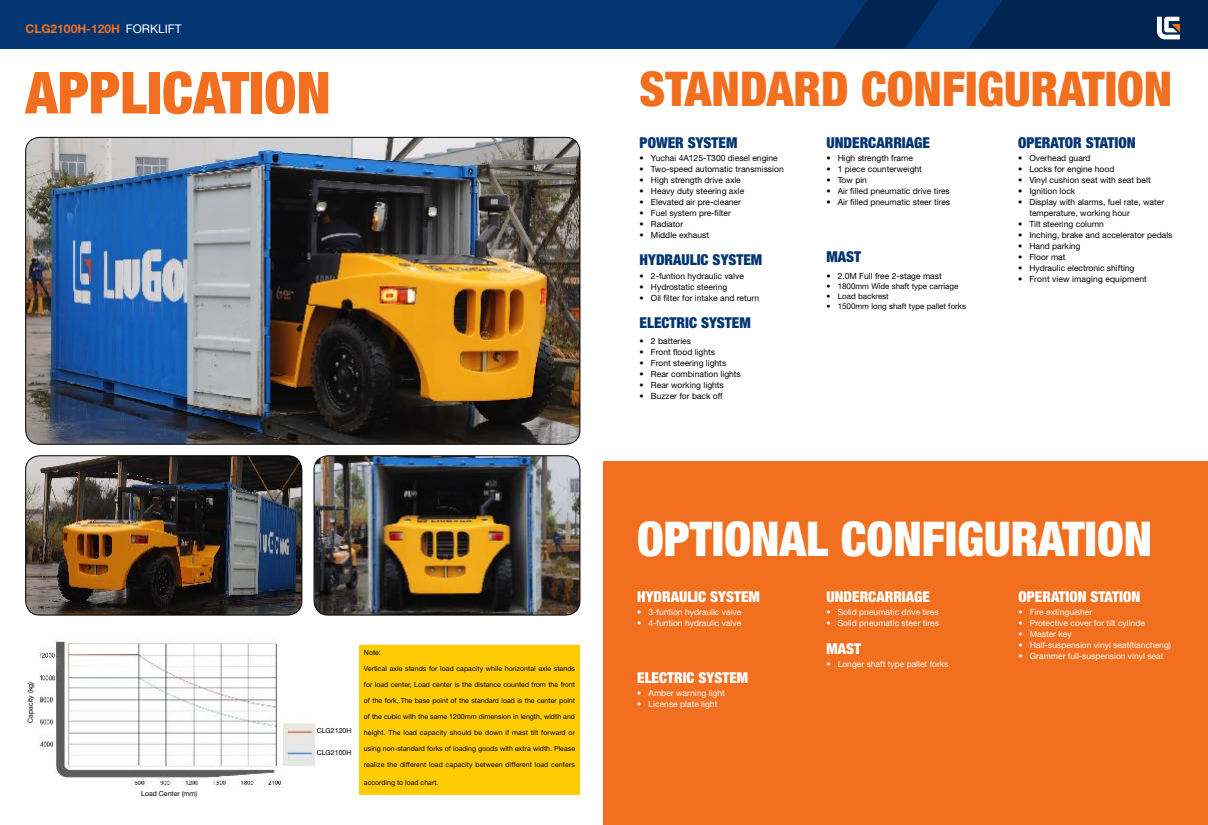
<style>
.page{position:relative;width:1208px;height:825px;background:#fff}
.page>*{position:absolute;margin:0;border:0;box-sizing:border-box;transform-origin:0 0}
.t1{font:900 condensed 58px "Helvetica Neue LT Pro";color:#f36f20}
.t2{font:900 condensed 48px "Helvetica Neue LT Pro";color:#f36f20}
.t3{font:900 condensed 48px "Helvetica Neue LT Pro";color:#fff}
.t4{font:900 condensed 15px "Helvetica Neue LT Pro";color:#023572}
.t5{font:900 condensed 15px "Helvetica Neue LT Pro";color:#fff}
.t6{font:700 12px "Helvetica Neue LT Pro";color:#f36f20}
.t7{font:8.5px/11px "Helvetica Neue LT Pro";color:#000}
.t8{font:8.5px "Helvetica Neue LT Pro";color:#fff}
.t9{font:8px "Helvetica Neue LT Pro";color:#000}
.t10{font:7px "Helvetica Neue LT Pro";color:#000}
.s1{font-weight:400;color:#fff}
</style>
<div class="page">
<div style="left:604px;top:0;width:604px;height:48px;background:#023572"></div>
<div style="left:0;top:0;width:604px;height:48px;background:#023572"></div>
<svg style="left:834px;top:0;width:105px;height:48px"></svg>
<svg style="left:969px;top:0;width:239px;height:48px;background:#092c57"></svg>
<div style="left:604px;top:461px;width:604px;height:364px;background:#f36f20"></div>
<img style="left:37px;top:640px;width:280px;height:147px">
<div style="left:361px;top:647px;width:216px;height:145px;background:#ffcb03"></div>
<div style="left:359px;top:645px;width:221px;height:150px;border:5px solid #ffcb03"></div>
<img style="left:26px;top:137px;width:554px;height:307px">
<img style="left:26px;top:456px;width:276px;height:159px">
<div style="left:26px;top:456px;width:276px;height:159px;border:1px solid #000;border-radius:14px"></div>
<img style="left:314px;top:456px;width:266px;height:159px">
<div style="left:314px;top:456px;width:266px;height:159px;border:1px solid #000;border-radius:14px"></div>
<h3 class="t6" style="left:26px;top:22px;width:158px">CLG2100H-120H <span class="s1">FORKLIFT</span></h3>
<h1 class="t1" style="left:26px;top:58px;width:307px">APPLICATION</h1>
<p class="t10" style="left:26px;top:723px;width:43px;rotate:-90deg">Capacity (kg)</p>
<p class="t10" style="left:141px;top:789px;width:58px">Load Center (mm)</p>
<p class="t10" style="left:317px;top:726px;width:36px">CLG2120H</p>
<p class="t10" style="left:317px;top:748px;width:36px">CLG2100H</p>
<p class="t10" style="left:364px;top:648px;width:18px">Note:</p>
<p class="t10" style="left:364px;top:664px;width:213px">Vertical axle stands for load capacity while horizontal axle stands</p>
<p class="t10" style="left:364px;top:680px;width:213px">for load center, Load center is the distance counted from the front</p>
<p class="t10" style="left:364px;top:696px;width:213px">of the fork,.The base point of the standard load is the center point</p>
<p class="t10" style="left:364px;top:712px;width:213px">of the cubic with the same 1200mm dimension in length, width and</p>
<p class="t10" style="left:364px;top:728px;width:213px">height. The load capacity should be down if mast tilt forward or</p>
<p class="t10" style="left:364px;top:744px;width:213px">using non-standard forks of loading goods with extra width. Please</p>
<p class="t10" style="left:364px;top:760px;width:212px">realize the different load capacity between different load centers</p>
<p class="t10" style="left:364px;top:778px;width:76px">according to load chart.</p>
<h2 class="t2" style="left:639px;top:61px;width:247px">STAN DARD CONFIGURATION</h2>
<h3 class="t4" style="left:639px;top:134px;width:99px">POWER SYSTEM</h3>
<p class="t7" style="left:639px;top:152px;width:140px">• Yuchai 4A125-T300 diesel engine</p>
<p class="t7" style="left:639px;top:163px;width:146px">• Two-speed automatic transmission</p>
<p class="t7" style="left:639px;top:174px;width:103px">• High strength drive axle</p>
<p class="t7" style="left:639px;top:185px;width:106px">• Heavy duty steering axle</p>
<p class="t7" style="left:639px;top:196px;width:103px">• Elevated air pre-cleaner</p>
<p class="t7" style="left:639px;top:207px;width:93px">• Fuel system pre-filter</p>
<p class="t7" style="left:639px;top:218px;width:45px">• Radiator</p>
<p class="t7" style="left:639px;top:229px;width:71px">• Middle exhaust</p>
<h3 class="t4" style="left:639px;top:251px;width:124px">HYDRAULIC SYSTEM</h3>
<p class="t7" style="left:639px;top:270px;width:106px">• 2-funtion hydraulic valve</p>
<p class="t7" style="left:639px;top:281px;width:89px">• Hydrostatic steering</p>
<p class="t7" style="left:639px;top:292px;width:121px">• Oil filter for intake and return</p>
<h3 class="t4" style="left:639px;top:313px;width:113px">ELECTRIC SYSTEM</h3>
<p class="t7" style="left:639px;top:336px;width:53px">• 2 batteries</p>
<p class="t7" style="left:639px;top:347px;width:77px">• Front flood lights</p>
<p class="t7" style="left:639px;top:358px;width:88px">• Front steering lights</p>
<p class="t7" style="left:639px;top:369px;width:103px">• Rear combination lights</p>
<p class="t7" style="left:639px;top:380px;width:86px">• Rear working lights</p>
<p class="t7" style="left:639px;top:391px;width:85px">• Buzzer for back off</p>
<h3 class="t4" style="left:826px;top:134px;width:104px">UNDERCARRIAGE</h3>
<p class="t7" style="left:826px;top:152px;width:88px">• High strength frame</p>
<p class="t7" style="left:826px;top:163px;width:97px">• 1 piece counterweight</p>
<p class="t7" style="left:826px;top:174px;width:42px">• Tow pin</p>
<p class="t7" style="left:826px;top:185px;width:125px">• Air filled pneumatic drive tires</p>
<p class="t7" style="left:826px;top:196px;width:125px">• Air filled pneumatic steer tires</p>
<h3 class="t4" style="left:826px;top:248px;width:36px">MAST</h3>
<p class="t7" style="left:826px;top:270px;width:117px">• 2.0M Full free 2-stage mast</p>
<p class="t9" style="left:826px;top:281px;width:133px">• 1800mm Wide shaft type carriage</p>
<p class="t9" style="left:826px;top:291px;width:64px">• Load backrest</p>
<p class="t9" style="left:826px;top:301px;width:141px">• 1500mm long shaft type pallet forks</p>
<h3 class="t4" style="left:1018px;top:134px;width:119px">OPE RATOR STATION</h3>
<p class="t7" style="left:1018px;top:152px;width:74px">• Overhead guard</p>
<p class="t7" style="left:1018px;top:163px;width:98px">• Locks for engine hood</p>
<p class="t7" style="left:1018px;top:174px;width:134px">• Vinyl cushion seat with seat belt</p>
<p class="t7" style="left:1018px;top:185px;width:59px">• Ignition lock</p>
<p class="t7" style="left:1029px;top:196px;width:136px;text-indent:-11px">• Display with alarms, fuel rate, water temperature, working hour</p>
<p class="t7" style="left:1018px;top:218px;width:87px">• Tilt steering column</p>
<p class="t7" style="left:1018px;top:229px;width:156px">• Inching, brake and accelerator pedals</p>
<p class="t7" style="left:1018px;top:240px;width:64px">• Hand parking</p>
<p class="t7" style="left:1018px;top:251px;width:49px">• Floor mat</p>
<p class="t7" style="left:1018px;top:262px;width:118px">• Hydraulic electronic shifting</p>
<p class="t7" style="left:1018px;top:273px;width:130px">• Front view imaging equipment</p>
<h2 class="t3" style="left:637px;top:510px;width:77px">OPTIONAL</h2>
<h2 class="t3" style="left:841px;top:510px;width:25px">CONFIGURATION</h2>
<h3 class="t5" style="left:637px;top:588px;width:124px">HYDRAULIC SYSTEM</h3>
<p class="t8" style="left:637px;top:607px;width:106px">• 3-funtion hydraulic valve</p>
<p class="t8" style="left:637px;top:618px;width:106px">• 4-funtion hydraulic valve</p>
<h3 class="t5" style="left:637px;top:669px;width:113px">ELECTRIC SYSTEM</h3>
<p class="t8" style="left:637px;top:688px;width:89px">• Amber warning light</p>
<p class="t8" style="left:637px;top:699px;width:82px">• License plate light</p>
<h3 class="t5" style="left:826px;top:588px;width:104px">UNDERCARRIAGE</h3>
<p class="t8" style="left:826px;top:607px;width:114px">• Solid pneumatic drive tires</p>
<p class="t8" style="left:826px;top:618px;width:114px">• Solid pneumatic steer tires</p>
<h3 class="t5" style="left:826px;top:640px;width:36px">MAST</h3>
<p class="t8" style="left:826px;top:659px;width:124px">• Longer shaft type pallet forks</p>
<h3 class="t5" style="left:1018px;top:588px;width:123px">OPE RATION STATION</h3>
<p class="t8" style="left:1018px;top:607px;width:75px">• Fire extinguisher</p>
<p class="t8" style="left:1018px;top:618px;width:128px">• Protective cover for tilt cylinde</p>
<p class="t8" style="left:1018px;top:629px;width:55px">• Master key</p>
<p class="t8" style="left:1018px;top:640px;width:154px">• Half-suspension vinyl seat(tiancheng)</p>
<p class="t8" style="left:1018px;top:651px;width:146px">• Grammer full-suspension vinyl seat</p>
</div>
